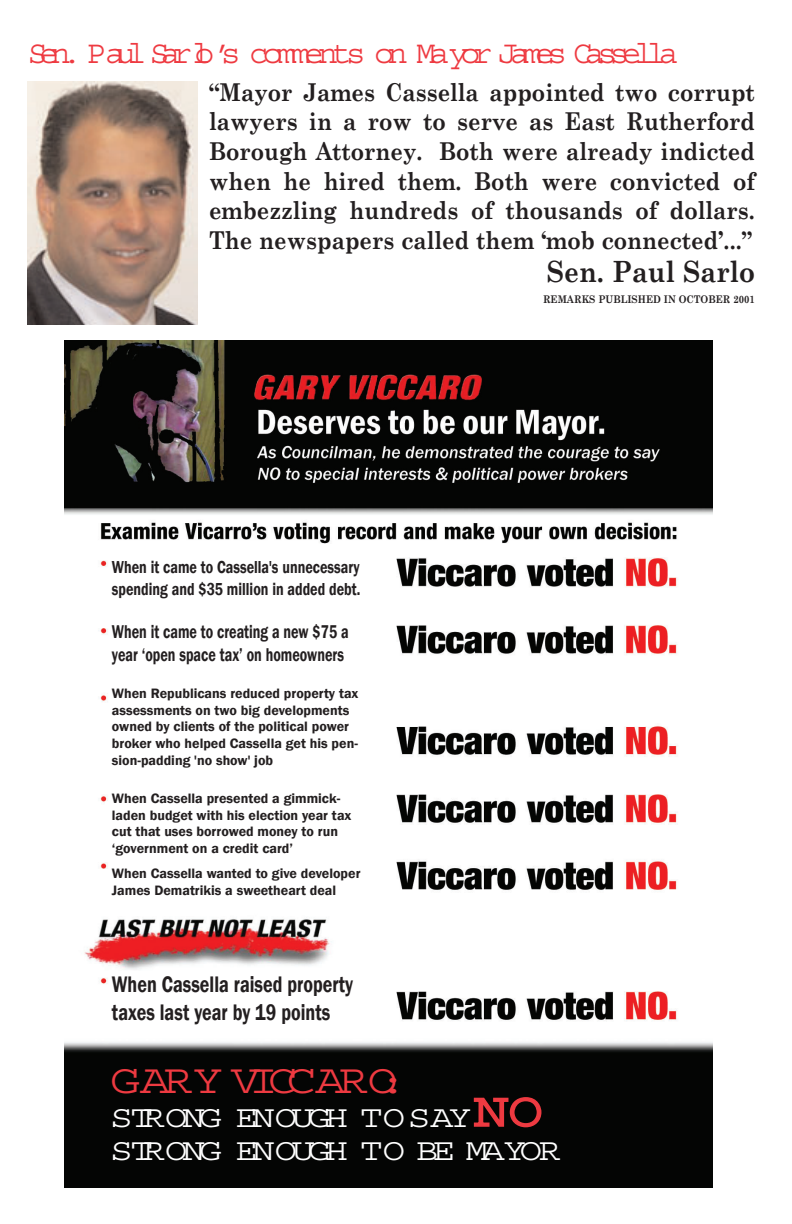
<style>
.page{position:relative;width:792px;height:1224px;background:#fff}
.page>*{position:absolute;margin:0;border:0;box-sizing:border-box;transform-origin:0 0}
.t1{font:41.2px "Courier";letter-spacing:-.145em;color:#ee3a41;scale:1.2 1}
.t2{font:32px "Courier";letter-spacing:-.215em;color:#ee3a41}
.t3{font:30.9px/33.5px "Courier";letter-spacing:-.135em;color:#fff;scale:1.2 1}
.t4{font:700 29.3px "Century Schoolbook";color:#231f20;scale:.89 1}
.t5{font:700 24.6px/29.6px "Century Schoolbook";color:#231f20;text-align:justify;scale:.89 1}
.t6{font:600 23.1px/27.8px "Franklin Gothic";color:#231f20;scale:.78 1}
.t7{font:600 19px/22.8px "Franklin Gothic";color:#231f20;scale:.74 1}
.t8{font:600 17.8px/21.4px "Franklin Gothic";color:#231f20;scale:.78 1}
.t9{font:600 14px/16.8px "Franklin Gothic";color:#231f20}
.t10{font:700 10.6px "Century Schoolbook";color:#231f20;scale:.89 1}
.s1{font-size:48px;color:#ee3a41}
</style>
<div class="page">
<img style="left:27px;top:81px;width:171px;height:244px">
<img style="left:64px;top:340px;width:648px;height:848px">
<h2 class="t2" style="left:28px;top:43px;width:652px">Sen. P aul Sar lo ’s comments on Ma yor James Cassella</h2>
<p class="t5" style="left:209px;top:77px;width:615px">“Mayor James Cassella appointed two corrupt lawyers in a row to serve as East Rutherford Borough Attorney. Both were already indicted when he hired them. Both were convicted of embezzling hundreds of thousands of dollars.<br>The newspapers called them ‘mob connected’...”</p>
<h3 class="t4" style="left:547px;top:253px;width:235px">Sen. Paul Sarlo</h3>
<p class="t10" style="left:543px;top:292px;width:240px">REMARKS PUBLISHED IN OCTOBER 2001</p>
<p class="t8" style="left:112px;top:556px;width:320px">When it came to Cassella's unnecessary spending and $35 million in added debt.</p>
<h3 class="t7" style="left:112px;top:620px;width:321px">When it came to creating a new $75 a year ‘open space tax’ on homeowners</h3>
<p class="t9" style="left:112px;top:685px;width:248px">When Republicans reduced property tax assessments on two big developments owned by clients of the political power broker who helped Cassella get his pen&shy;sion-padding 'no show' job</p>
<p class="t9" style="left:112px;top:790px;width:241px">When Cassella presented a gimmick&shy;laden budget with his election year tax cut that uses borrowed money to run ‘government on a credit card’</p>
<p class="t9" style="left:112px;top:865px;width:250px">When Cassella wanted to give developer<br>James Dematrikis a sweetheart deal</p>
<h3 class="t6" style="left:112px;top:970px;width:311px">When Cassella raised property taxes last year by 19 points</h3>
<h1 class="t1" style="left:111px;top:1067px;width:249px">GARY VICCARO:</h1>
<h3 class="t3" style="left:111px;top:1103px;width:377px">STRONG ENOUGH TO SAY <span class="s1">NO<br></span>STRONG ENOUGH TO BE MAYOR</h3>
</div>
